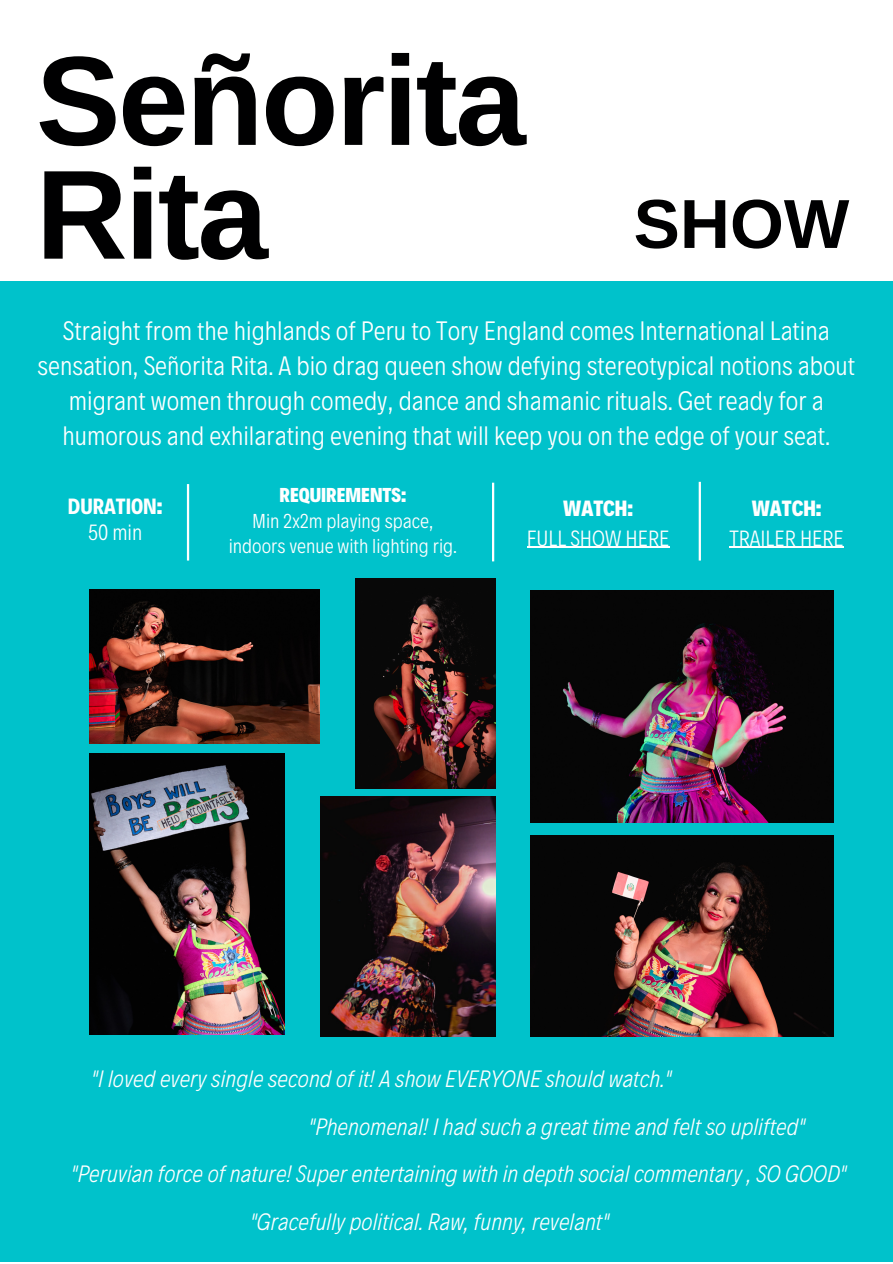
<style>
.page{position:relative;width:893px;height:1264px;background:#fff}
.page>*{position:absolute;margin:0;border:0;box-sizing:border-box;transform-origin:0 0}
.t1{font:700 126.9px/113.7px "Arimo";letter-spacing:-.02em;color:#000001}
.t2{font:700 69.3px "Arimo";color:#000001}
.t3{font:300 27px/34.8px "Decalotype";color:#fff;text-align:center}
.t4{font:italic 300 24px/48px "Decalotype";color:#fff}
.t5{font:300 22.35px "Decalotype";color:#fff}
.t6{font:700 22.35px/25.8px "Decalotype";color:#fff;text-align:center}
.t7{font:800 22.35px "Decalotype";color:#fff}
.t8{font:300 20.4px/25.8px "Decalotype";color:#fff;text-align:center}
.t9{font:800 20.4px "Decalotype";color:#fff}
.s1{font-weight:800}
.s2{font-weight:300}
</style>
<div class="page">
<div style="left:0;top:281px;width:892px;height:981px;background:#00c2cb"></div>
<img style="left:530px;top:590px;width:303px;height:232px">
<img style="left:89px;top:753px;width:196px;height:281px">
<img style="left:89px;top:589px;width:231px;height:154px">
<img style="left:530px;top:835px;width:303px;height:201px">
<img style="left:355px;top:578px;width:141px;height:210px">
<img style="left:320px;top:796px;width:176px;height:240px">
<hr style="left:187px;top:484px;width:2px;height:76px;background:#fff">
<hr style="left:527px;top:547px;width:142px;height:1px;background:#fff">
<hr style="left:492px;top:482px;width:2px;height:79px;background:#fff">
<hr style="left:729px;top:547px;width:114px;height:1px;background:#fff">
<hr style="left:698px;top:482px;width:3px;height:78px;background:#fff">
<h1 class="t1" style="left:36px;top:44px;width:491px">Señorita<br>Rita</h1>
<h2 class="t2" style="left:633px;top:185px;width:217px">SHOW</h2>
<p class="t3" style="left:37px;top:311px;width:819px">Straight from the highlands of Peru to Tory England comes International Latina sensation, Señorita Rita. A bio drag queen show defying stereotypical notions about migrant women through comedy, dance and shamanic rituals. Get ready for a humorous and exhilarating evening that will keep you on the edge of your seat.</p>
<p class="t9" style="left:279px;top:481px;width:128px">REQUIREMENTS:</p>
<p class="t8" style="left:229px;top:506px;width:230px">Min 2x2m playing space, indoors venue with lighting rig.</p>
<p class="t6" style="left:68px;top:492px;width:96px">DURATION<span class="s1">:<br></span><span class="s2">50 min</span></p>
<p class="t7" style="left:563px;top:494px;width:71px">WATCH:</p>
<p class="t5" style="left:527px;top:523px;width:144px">FULL SHOW HERE</p>
<p class="t7" style="left:751px;top:494px;width:71px">WATCH:</p>
<p class="t5" style="left:729px;top:523px;width:116px">TRAILER HERE</p>
<p class="t4" style="left:308px;top:1052px;width:498px;text-indent:-217px">"I loved every single second of it! A show EVERYONE should watch."<br>"Phenomenal! I had such a great time and felt so uplifted"</p>
<p class="t4" style="left:71px;top:1148px;width:777px">"Peruvian force of nature! Super entertaining with in depth social commentary , SO GOOD"</p>
<p class="t4" style="left:250px;top:1196px;width:360px">"Gracefully political. Raw, funny, revelant"</p>
</div>
